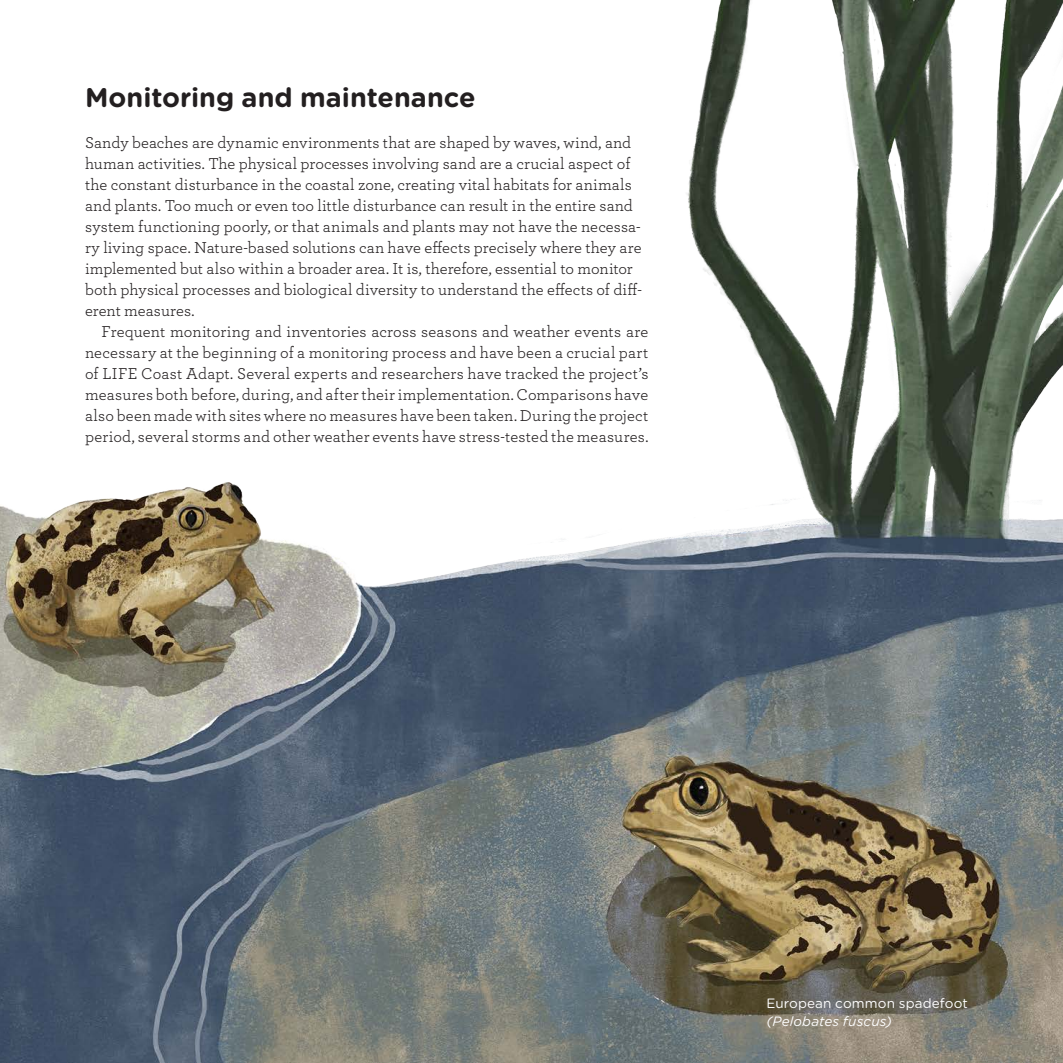
<style>
.page{position:relative;width:1063px;height:1063px;background:#fff}
.page>*{position:absolute;margin:0;border:0;box-sizing:border-box;transform-origin:0 0}
.Rubrik_två_rader{font:700 27px "Gotham Rounded";color:#231f20}
.Archer_bröd{font:16.5px/21px "Archer";letter-spacing:.005em;color:#231f20}
.Archer_marginaljusterat__indrag{font:16.5px/21px "Archer";letter-spacing:.01em;color:#231f20;text-align:justify}
.t1{font:13.5px "Gotham Rounded";letter-spacing:.01em;color:#fff}
.t2{font:italic 13.5px "Gotham Rounded";letter-spacing:.015em;color:#fff}
</style>
<div class="page">
<img style="left:0;top:0;width:1063px;height:1063px">
<p class="Rubrik_två_rader" style="left:85px;top:77px;width:392px">Monitoring and maintenance</p>
<p class="Archer_bröd" style="left:85px;top:131px;width:558px">Sandy beaches are dynamic environments that are shaped by waves, wind, and human activities. The physical processes involving sand are a crucial aspect of the constant disturbance in the coastal zone, creating vital habitats for animals and plants. Too much or even too little disturbance can result in the entire sand system functioning poorly, or that animals and plants may not have the necessa&shy;ry living space. Nature-based solutions can have effects precisely where they are implemented but also within a broader area. It is, therefore, essential to monitor both physical processes and biological diversity to understand the effects of diff&shy;erent measures.</p>
<p class="Archer_marginaljusterat__indrag" style="left:85px;top:320px;width:565px;text-indent:16px">Frequent monitoring and inventories across seasons and weather events are necessary at the beginning of a monitoring process and have been a crucial part of LIFE Coast Adapt. Several experts and researchers have tracked the project’s measures both before, during, and after their implementation. Comparisons have also been made with sites where no measures have been taken. During the project period, several storms and other weather events have stress-tested the measures.</p>
<p class="t1" style="left:766px;top:994px;width:203px">European common spadefoot</p>
<p class="t2" style="left:766px;top:1012px;width:127px">(Pelobates fuscus)</p>
</div>
